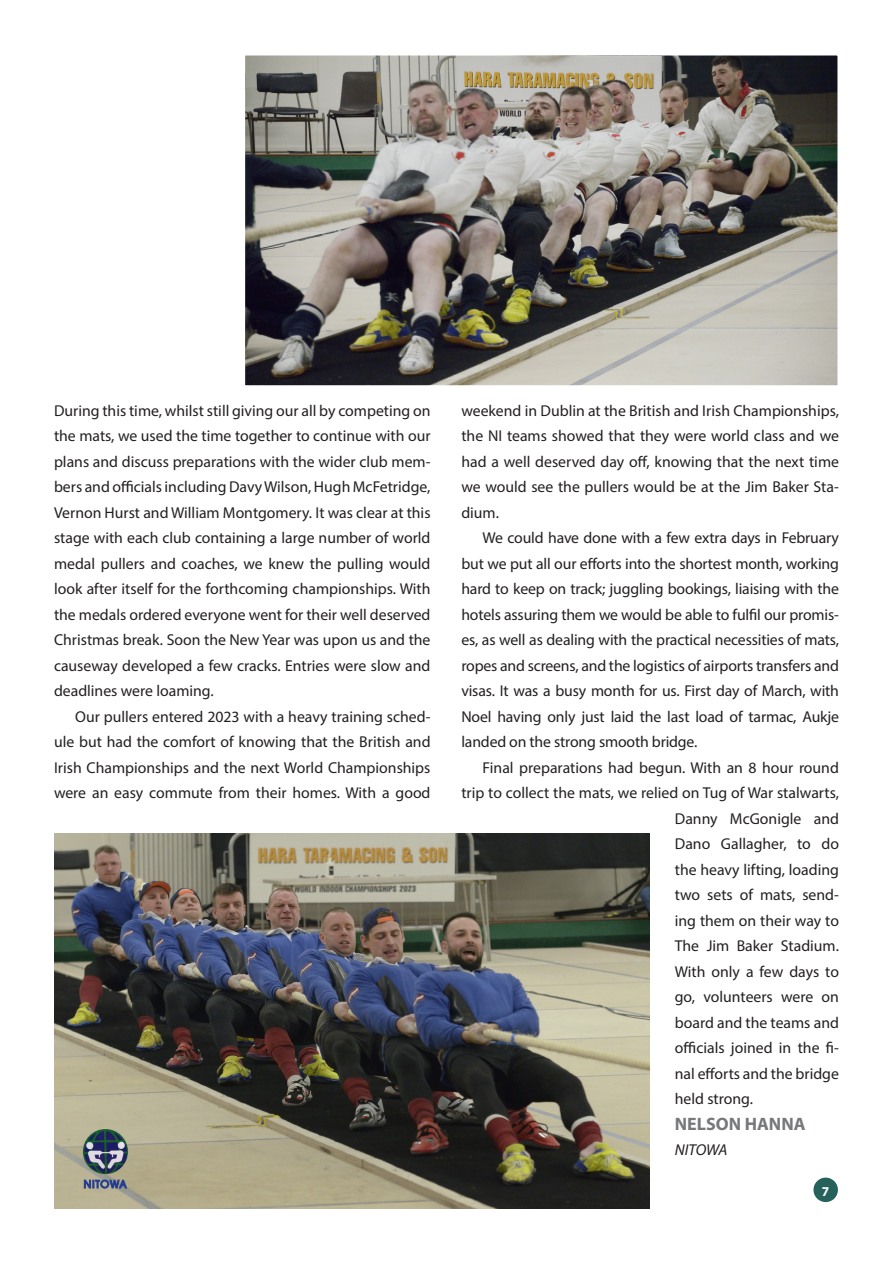
<style>
.page{position:relative;width:893px;height:1263px;background:#fff}
.page>*{position:absolute;margin:0;border:0;box-sizing:border-box;transform-origin:0 0}
.t1{font:700 18px "Myriad Pro";color:#76787b}
.t2{font:15.75px/25.5px "Myriad Pro";color:#231f20;text-align:justify}
.t3{font:italic 15.75px "Myriad Pro";color:#231f20}
.t4{font:700 13.5px "Myriad Pro";color:#fff}
</style>
<div class="page">
<img style="left:247px;top:57px;width:589px;height:327px">
<div style="left:244px;top:54px;width:595px;height:333px;border:2px solid #fff"></div>
<div style="left:813px;top:1177px;width:25px;height:25px;background:#27615b;border-radius:50%"></div>
<img style="left:54px;top:833px;width:595px;height:376px">
<svg style="left:83px;top:1129px;width:45px;height:45px;background:#616f77"></svg>
<svg style="left:84px;top:1180px;width:43px;height:8px"></svg>
<p class="t2" style="left:54px;top:397px;width:378px">During this time, whilst still giving our all by competing on the mats, we used the time together to continue with our plans and discuss preparations with the wider club mem&shy;bers and officials including Davy Wilson, Hugh McFetridge, Vernon Hurst and William Montgomery. It was clear at this stage with each club containing a large number of world medal pullers and coaches, we knew the pulling would look after itself for the forthcoming championships. With the medals ordered everyone went for their well deserved Christmas break. Soon the New Year was upon us and the causeway developed a few cracks. Entries were slow and deadlines were loaming.</p>
<p class="t2" style="left:54px;top:703px;width:378px;text-indent:21px">Our pullers entered 2023 with a heavy training sched&shy;ule but had the comfort of knowing that the British and Irish Championships and the next World Championships were an easy commute from their homes. With a good</p>
<p class="t2" style="left:461px;top:397px;width:379px">weekend in Dublin at the British and Irish Championships, the NI teams showed that they were world class and we had a well deserved day off, knowing that the next time we would see the pullers would be at the Jim Baker Sta&shy;dium.</p>
<p class="t2" style="left:461px;top:525px;width:379px;text-indent:21px">We could have done with a few extra days in February but we put all our efforts into the shortest month, working hard to keep on track; juggling bookings, liaising with the hotels assuring them we would be able to fulfil our promis&shy;es, as well as dealing with the practical necessities of mats, ropes and screens, and the logistics of airports transfers and visas. It was a busy month for us. First day of March, with Noel having only just laid the last load of tarmac, Aukje landed on the strong smooth bridge.</p>
<p class="t2" style="left:483px;top:754px;width:358px">Final preparations had begun. With an 8 hour round</p>
<p class="t2" style="left:461px;top:780px;width:379px">trip to collect the mats, we relied on Tug of War stalwarts,</p>
<p class="t2" style="left:675px;top:805px;width:166px">Danny McGonigle and</p>
<p class="t2" style="left:675px;top:831px;width:166px">Dano Gallagher, to do</p>
<p class="t2" style="left:675px;top:856px;width:166px">the heavy lifting, loading</p>
<p class="t2" style="left:675px;top:882px;width:166px">two sets of mats, send-</p>
<p class="t2" style="left:675px;top:907px;width:166px">ing them on their way to</p>
<p class="t2" style="left:675px;top:933px;width:166px">The Jim Baker Stadium.</p>
<p class="t2" style="left:675px;top:958px;width:166px">With only a few days to</p>
<p class="t2" style="left:675px;top:984px;width:166px">go, volunteers were on</p>
<p class="t2" style="left:675px;top:1009px;width:166px">board and the teams and</p>
<p class="t2" style="left:675px;top:1035px;width:166px">officials joined in the fi-</p>
<p class="t2" style="left:675px;top:1060px;width:166px">nal efforts and the bridge</p>
<p class="t2" style="left:675px;top:1086px;width:80px">held strong.</p>
<p class="t1" style="left:675px;top:1112px;width:132px">NELSON HANNA</p>
<p class="t3" style="left:675px;top:1140px;width:54px">NITOWA</p>
<p class="t4" style="left:822px;top:1182px;width:9px">7</p>
</div>
